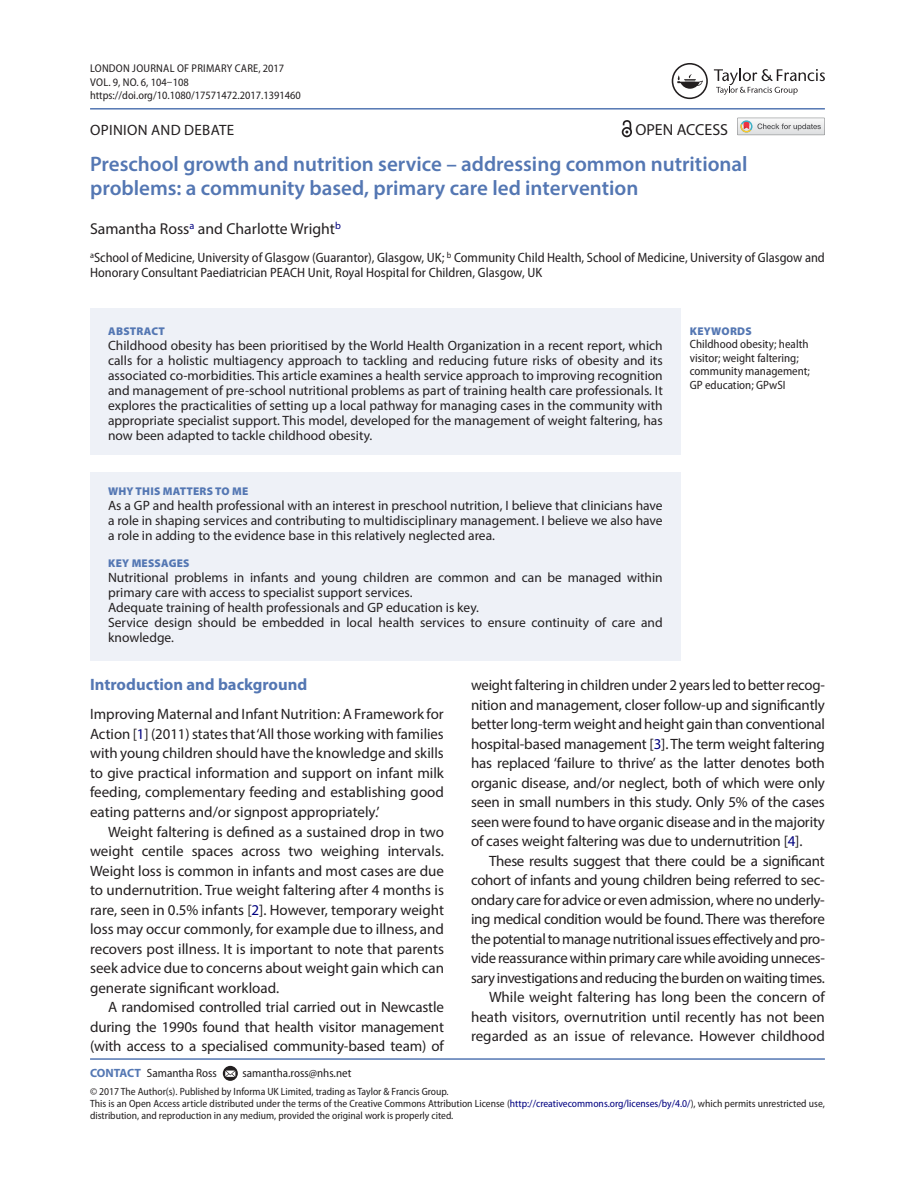
<style>
.page{position:relative;width:915px;height:1191px;background:#fff}
.page>*{position:absolute;margin:0;border:0;box-sizing:border-box;transform-origin:0 0}
.t1{font:600 21px/24px "Myriad Pro";color:#5477b3}
.t2{font:700 16.5px "Myriad Pro";color:#5477b3}
.t3{font:16.05px "Myriad Pro";color:#231f20}
.t4{font:15.75px "Myriad Pro";color:#231f20}
.t5{font:15px/19.5px "Myriad Pro";letter-spacing:-.02em;color:#231f20;text-align:justify}
.t6{font:15px "Myriad Pro";letter-spacing:.02em;color:#231f20}
.t7{font:13.5px/15px "Myriad Pro";color:#231f20;text-align:justify}
.t8{font:semi-condensed 13.5px/15px "Myriad Pro";color:#231f20}
.t9{font:semi-condensed 12px/13.5px "Myriad Pro";color:#231f20}
.t10{font:semi-condensed 11.25px/13.5px "Myriad Pro";color:#231f20}
.t11{font:900 11.25px "Myriad Pro";letter-spacing:.02em;color:#5477b3}
.t12{font:semi-condensed 10.5px/12px "Myriad Pro";color:#231f20}
.s1{color:#000080}
.s2{font-weight:700;font-stretch:normal;color:#5477b3}
</style>
<div class="page">
<hr style="left:90px;top:108px;width:734px;height:2px;background:#5477b3">
<div style="left:90px;top:308px;width:590px;height:146px;background:#eef1f7"></div>
<hr style="left:90px;top:1058px;width:734px;height:1px;background:#5477b3">
<svg style="left:223px;top:1065px;width:15px;height:15px"></svg>
<svg style="left:225px;top:1070px;width:10px;height:6px"></svg>
<svg style="left:713px;top:69px;width:111px;height:26px"></svg>
<svg style="left:671px;top:63px;width:36px;height:36px"></svg>
<svg style="left:621px;top:120px;width:10px;height:17px"></svg>
<svg style="left:737px;top:118px;width:87px;height:17px"></svg>
<div style="left:90px;top:472px;width:590px;height:86px;background:#eef1f7"></div>
<div style="left:90px;top:540px;width:590px;height:75px;background:#eef1f7"></div>
<div style="left:90px;top:585px;width:590px;height:75px;background:#eef1f7"></div>
<p class="t10" style="left:90px;top:62px;width:212px">London Journal of Primary Care, 2017<br>VOL. 9, NO. 6, 104–108 https://doi.org/10.1080/17571472.2017.1391460</p>
<p class="t6" style="left:90px;top:121px;width:145px">OPINION AND DEBATE</p>
<h1 class="t1" style="left:90px;top:151px;width:659px">Preschool growth and nutrition service – addressing common nutritional problems: a community based, primary care led intervention</h1>
<p class="t4" style="left:90px;top:219px;width:252px">Samantha Ross<sup>a</sup> and Charlotte Wright<sup>b</sup></p>
<p class="t8" style="left:90px;top:250px;width:736px"><sup>a</sup>School of Medicine, University of Glasgow (Guarantor), Glasgow, UK; <sup>b</sup> Community Child Health, School of Medicine, University of Glasgow and<br>Honorary Consultant Paediatrician PEACH Unit, Royal Hospital for Children, Glasgow, UK</p>
<p class="t3" style="left:635px;top:120px;width:94px">OPEN ACCESS</p>
<p class="t11" style="left:108px;top:324px;width:58px">ABSTRACT</p>
<p class="t7" style="left:108px;top:337px;width:556px">Childhood obesity has been prioritised by the World Health Organization in a recent report, which calls for a holistic multiagency approach to tackling and reducing future risks of obesity and its associated co-morbidities. This article examines a health service approach to improving recognition and management of pre-school nutritional problems as part of training health care professionals. It explores the practicalities of setting up a local pathway for managing cases in the community with appropriate specialist support. This model, developed for the management of weight faltering, has now been adapted to tackle childhood obesity.</p>
<p class="t11" style="left:689px;top:324px;width:63px">KEYWORDS</p>
<p class="t9" style="left:689px;top:338px;width:122px">Childhood obesity; health visitor; weight faltering; community management;<br>GP education; GPwSI</p>
<p class="t11" style="left:108px;top:485px;width:141px">WHY THIS MATTERS TO ME</p>
<p class="t7" style="left:108px;top:498px;width:556px">As a GP and health professional with an interest in preschool nutrition, I believe that clinicians have a role in shaping services and contributing to multidisciplinary management. I believe we also have a role in adding to the evidence base in this relatively neglected area.</p>
<p class="t11" style="left:108px;top:557px;width:83px">KEY MESSAGES</p>
<p class="t7" style="left:108px;top:570px;width:556px;text-align:left">Nutritional problems in infants and young children are common and can be managed within primary care with access to specialist support services.<br>Adequate training of health professionals and GP education is key.<br>Service design should be embedded in local health services to ensure continuity of care and knowledge.</p>
<p class="t2" style="left:90px;top:674px;width:219px">Introduction and background</p>
<p class="t5" style="left:90px;top:704px;width:355px">Improving Maternal and Infant Nutrition: A Framework for Action [<span class="s1">1</span>] (2011) states that ‘All those working with families with young children should have the knowledge and skills to give practical information and support on infant milk feeding, complementary feeding and establishing good eating patterns and/or signpost appropriately.’</p>
<p class="t5" style="left:90px;top:821px;width:355px;text-indent:18px">Weight faltering is defined as a sustained drop in two weight centile spaces across two weighing intervals.<br>Weight loss is common in infants and most cases are due to undernutrition. True weight faltering after 4 months is rare, seen in 0.5% infants [<span class="s1">2</span>]. However, temporary weight loss may occur commonly, for example due to illness, and recovers post illness. It is important to note that parents seek advice due to concerns about weight gain which can generate significant workload.</p>
<p class="t5" style="left:90px;top:997px;width:355px;text-indent:18px">A randomised controlled trial carried out in Newcastle during the 1990s found that health visitor management (with access to a specialised community-based team) of</p>
<p class="t5" style="left:471px;top:675px;width:355px">weight faltering in children under 2 years led to better recog&shy;nition and management, closer follow-up and significantly better long-term weight and height gain than conventional hospital-based management [<span class="s1">3</span>]. The term weight faltering has replaced ‘failure to thrive’ as the latter denotes both organic disease, and/or neglect, both of which were only seen in small numbers in this study. Only 5% of the cases seen were found to have organic disease and in the majority of cases weight faltering was due to undernutrition [<span class="s1">4</span>].</p>
<p class="t5" style="left:471px;top:850px;width:355px;text-align:right">These results suggest that there could be a significant cohort of infants and young children being referred to sec&shy;ondary care for advice or even admission, where no underly&shy;ing medical condition would be found. There was therefore the potential to manage nutritional issues effectively and pro&shy;vide reassurance within primary care while avoiding unneces&shy;sary investigations and reducing the burden on waiting times.<br>While weight faltering has long been the concern of heath visitors, overnutrition until recently has not been regarded as an issue of relevance. However childhood</p>
<p class="t9" style="left:90px;top:1066px;width:128px"><span class="s2">CONTACT</span> Samantha Ross</p>
<p class="t9" style="left:242px;top:1066px;width:110px">samantha.ross@nhs.net</p>
<p class="t12" style="left:90px;top:1085px;width:736px">© 2017 The Author(s). Published by Informa UK Limited, trading as Taylor &amp; Francis Group.<br>This is an Open Access article distributed under the terms of the Creative Commons Attribution License (<span class="s1">http://creativecommons.org/licenses/by/4.0/</span>), which permits unrestricted use, distribution, and reproduction in any medium, provided the original work is properly cited.</p>
</div>
